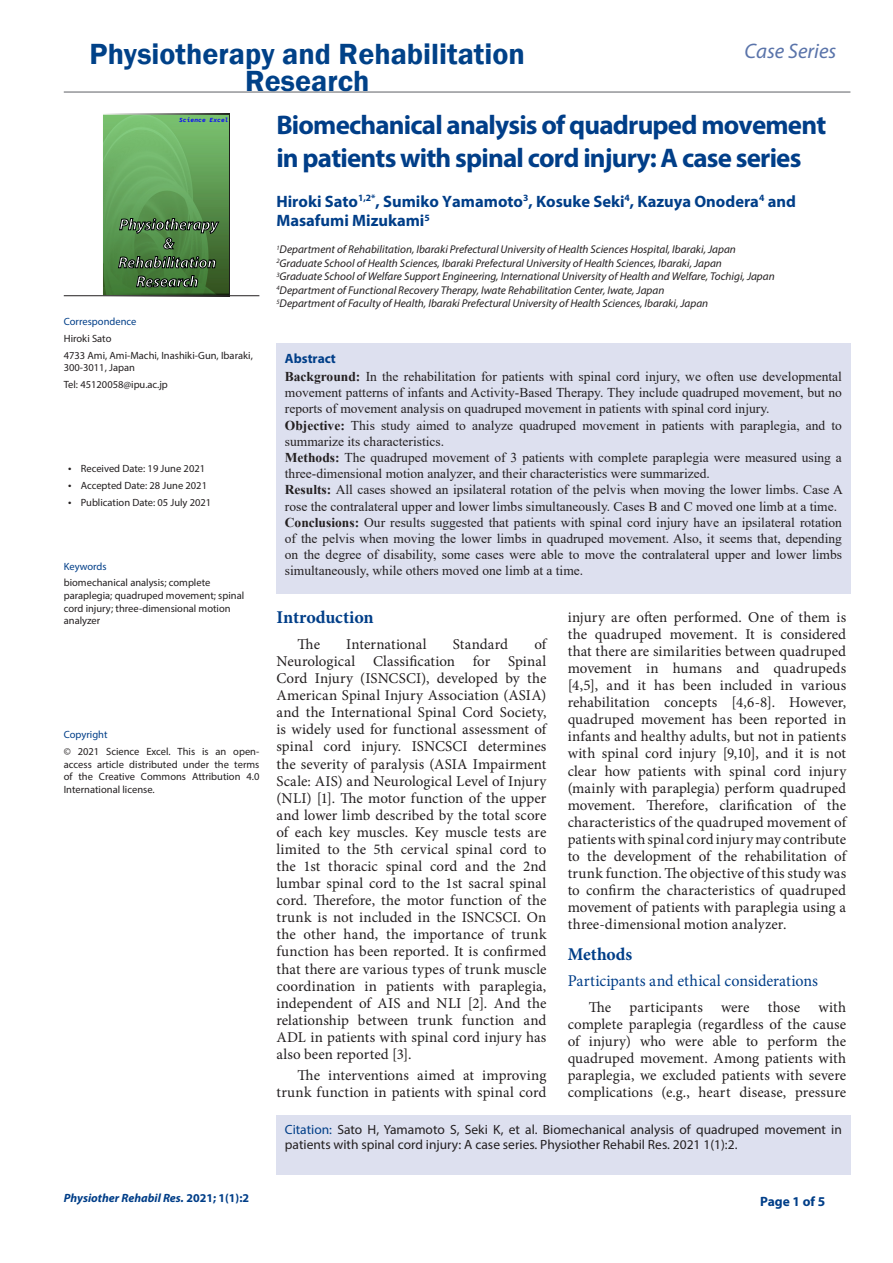
<style>
.page{position:relative;width:893px;height:1263px;background:#fff}
.page>*{position:absolute;margin:0;border:0;box-sizing:border-box;transform-origin:0 0}
.t1{font:600 30px "Franklin Gothic";color:#004188}
.t2{font:700 27px/33px "Myriad Pro";letter-spacing:-.03em;color:#003e88}
.t3{font:italic 21px "Myriad Pro";color:#5a74aa}
.t4{font:700 18px "Minion Pro";color:#003e88}
.t5{font:700 16.5px/19.8px "Myriad Pro";color:#003e88}
.t6{font:16.5px "Minion Pro";letter-spacing:.005em;color:#003e88}
.t7{font:italic 700 15.75px/19px "Myriad Pro";color:#fff;text-align:center}
.t8{font:15.75px "Myriad Pro";color:#000}
.t9{font:15px/17.1px "Minion Pro";letter-spacing:.005em;color:#231f20;text-align:justify}
.t10{font:13.5px/16.2px "Times New Roman";color:#231f20}
.t11{font:700 13.5px "Myriad Pro";color:#003e88}
.t12{font:13.35px/15px "Myriad Pro";color:#231f20}
.t13{font:italic 700 12px "Myriad Pro";color:#003e88}
.t14{font:italic 11.25px "Myriad Pro";color:#231f20}
.t15{font:10.5px/12.6px "Myriad Pro";color:#231f20}
.t16{font:10.5px "Myriad Pro";color:#003e88}
.t17{font:italic 6.3px "Source Code Variable";color:#0808f9}
.s1{font-size:12px}
.s2{font-weight:700}
.s3{color:#003e88}
.s4{font-style:normal}
</style>
<div class="page">
<div style="left:276px;top:1115px;width:574px;height:60px;background:#dde0ef"></div>
<img style="left:104px;top:116px;width:124px;height:178px">
<svg style="left:119px;top:218px;width:100px;height:31px;background:#42713b"></svg>
<svg style="left:118px;top:256px;width:98px;height:12px"></svg>
<svg style="left:136px;top:275px;width:62px;height:12px"></svg>
<div style="left:102px;top:114px;width:128px;height:182px;border:1px solid #fff"></div>
<hr style="left:64px;top:295px;width:195px;height:1px;background:#231f20">
<hr style="left:64px;top:91px;width:786px;height:2px;background:#939598">
<div style="left:276px;top:343px;width:574px;height:250px;background:#dde0ef"></div>
<h1 class="t1" style="left:90px;top:35px;width:437px">Physiotherapy and Rehabilitation</h1>
<h3 class="t3" style="left:744px;top:38px;width:93px">Case Series</h3>
<h1 class="t1" style="left:245px;top:62px;width:126px">Research</h1>
<p class="t2" style="left:276px;top:108px;width:551px">Biomechanical analysis of quadruped movement in patients with spinal cord injury: A case series</p>
<p class="t5" style="left:276px;top:191px;width:521px">Hiroki Sato<sup>1,2*</sup>, Sumiko Yamamoto<sup>3</sup>, Kosuke Seki<sup>4</sup>, Kazuya Onodera<sup>4</sup> and<br>Masafumi Mizukami<sup>5</sup></p>
<p class="t14" style="left:276px;top:243px;width:461px"><sup>1</sup>Department of Rehabilitation, Ibaraki Prefectural University of Health Sciences Hospital, Ibaraki, Japan</p>
<p class="t14" style="left:276px;top:256px;width:447px"><sup>2</sup>Graduate School of Health Sciences, Ibaraki Prefectural University of Health Sciences, Ibaraki, Japan</p>
<p class="t14" style="left:276px;top:270px;width:500px"><sup>3</sup>Graduate School of Welfare Support Engineering, International University of Health and Welfare, Tochigi, Japan</p>
<p class="t14" style="left:276px;top:283px;width:389px"><sup>4</sup>Department of Functional Recovery Therapy, Iwate Rehabilitation Center, Iwate, Japan</p>
<p class="t14" style="left:276px;top:297px;width:433px"><sup>5</sup>Department of Faculty of Health, Ibaraki Prefectural University of Health Sciences, Ibaraki, Japan</p>
<p class="t17" style="left:179px;top:115px;width:51px">Science Excel</p>
<p class="t7" style="left:118px;top:214px;width:101px">Physiotherapy &amp;<br>Rehabilitation<br>Research</p>
<p class="t8" style="left:230px;top:238px;width:88px">Lorem ipsum</p>
<p class="t16" style="left:64px;top:315px;width:74px">Correspondence</p>
<p class="t15" style="left:64px;top:332px;width:49px">Hiroki Sato</p>
<p class="t15" style="left:64px;top:349px;width:191px">4733 Ami, Ami-Machi, Inashiki-Gun, Ibaraki,<br>300-3011, Japan</p>
<p class="t15" style="left:64px;top:378px;width:106px">Tel: 45120058@ipu.ac.jp</p>
<p class="t15" style="left:68px;top:462px;width:139px"><span class="s1">•</span> Received Date: 19 June 2021</p>
<p class="t15" style="left:68px;top:479px;width:141px"><span class="s1">•</span> Accepted Date: 28 June 2021</p>
<p class="t15" style="left:68px;top:496px;width:145px"><span class="s1">•</span> Publication Date: 05 July 2021</p>
<p class="t16" style="left:64px;top:559px;width:44px">Keywords</p>
<p class="t15" style="left:64px;top:576px;width:182px">biomechanical analysis; complete paraplegia; quadruped movement; spinal cord injury; three-dimensional motion analyzer</p>
<p class="t16" style="left:64px;top:728px;width:45px">Copyright</p>
<p class="t15" style="left:64px;top:745px;width:197px;text-align:justify">© 2021 Science Excel. This is an open&shy;access article distributed under the terms of the Creative Commons Attribution 4.0<br>International license.</p>
<p class="t11" style="left:285px;top:349px;width:53px">Abstract</p>
<p class="t10" style="left:285px;top:368px;width:559px;text-align:justify"><span class="s2">Background:</span> In the rehabilitation for patients with spinal cord injury, we often use developmental movement patterns of infants and Activity-Based Therapy. They include quadruped movement, but no reports of movement analysis on quadruped movement in patients with spinal cord injury.</p>
<p class="t10" style="left:285px;top:417px;width:559px"><span class="s2">Objective:</span> This study aimed to analyze quadruped movement in patients with paraplegia, and to summarize its characteristics.</p>
<p class="t10" style="left:285px;top:449px;width:559px"><span class="s2">Methods:</span> The quadruped movement of 3 patients with complete paraplegia were measured using a three-dimensional motion analyzer, and their characteristics were summarized.</p>
<p class="t10" style="left:285px;top:481px;width:559px"><span class="s2">Results:</span> All cases showed an ipsilateral rotation of the pelvis when moving the lower limbs. Case A rose the contralateral upper and lower limbs simultaneously. Cases B and C moved one limb at a time.</p>
<p class="t10" style="left:285px;top:514px;width:559px;text-align:justify"><span class="s2">Conclusions:</span> Our results suggested that patients with spinal cord injury have an ipsilateral rotation of the pelvis when moving the lower limbs in quadruped movement. Also, it seems that, depending on the degree of disability, some cases were able to move the contralateral upper and lower limbs simultaneously, while others moved one limb at a time.</p>
<p class="t4" style="left:276px;top:605px;width:99px">Introduction</p>
<p class="t9" style="left:298px;top:636px;width:24px">The</p>
<p class="t9" style="left:346px;top:636px;width:82px">International</p>
<p class="t9" style="left:453px;top:636px;width:57px">Standard</p>
<p class="t9" style="left:276px;top:636px;width:272px;text-indent:258px">of Neurological Classification for Spinal Cord Injury (ISNCSCI), developed by the American Spinal Injury Association (ASIA) and the International Spinal Cord Society, is widely used for functional assessment of spinal cord injury. ISNCSCI determines the severity of paralysis (ASIA Impairment Scale: AIS) and Neurological Level of Injury (NLI) [1]. The motor function of the upper and lower limb described by the total score of each key muscles. Key muscle tests are limited to the 5th cervical spinal cord to the 1st thoracic spinal cord and the 2nd lumbar spinal cord to the 1st sacral spinal cord. Therefore, the motor function of the trunk is not included in the ISNCSCI. On the other hand, the importance of trunk function has been reported. It is confirmed that there are various types of trunk muscle coordination in patients with paraplegia, independent of AIS and NLI [2]. And the relationship between trunk function and ADL in patients with spinal cord injury has also been reported [3].</p>
<p class="t9" style="left:276px;top:1067px;width:272px;text-align:right">The interventions aimed at improving trunk function in patients with spinal cord</p>
<p class="t9" style="left:568px;top:608px;width:280px">injury are often performed. One of them is the quadruped movement. It is considered that there are similarities between quadruped movement in humans and quadrupeds [4,5], and it has been included in various rehabilitation concepts [4,6-8]. However, quadruped movement has been reported in infants and healthy adults, but not in patients with spinal cord injury [9,10], and it is not clear how patients with spinal cord injury (mainly with paraplegia) perform quadruped movement. Therefore, clarification of the characteristics of the quadruped movement of patients with spinal cord injury may contribute to the development of the rehabilitation of trunk function. The objective of this study was to confirm the characteristics of quadruped movement of patients with paraplegia using a three-dimensional motion analyzer.</p>
<p class="t4" style="left:568px;top:941px;width:66px">Methods</p>
<p class="t6" style="left:568px;top:970px;width:252px">Participants and ethical considerations</p>
<p class="t9" style="left:568px;top:999px;width:280px;text-indent:21px">The participants were those with complete paraplegia (regardless of the cause of injury) who were able to perform the quadruped movement. Among patients with paraplegia, we excluded patients with severe complications (e.g., heart disease, pressure</p>
<p class="t12" style="left:285px;top:1122px;width:559px"><span class="s3">Citation:</span> Sato H, Yamamoto S, Seki K, et al. Biomechanical analysis of quadruped movement in patients with spinal cord injury: A case series. Physiother Rehabil Res. 2021 1(1):2.</p>
<p class="t13" style="left:64px;top:1190px;width:187px">Physiother Rehabil Res. <span class="s4">2021; 1(1):2</span></p>
<p class="t11" style="left:760px;top:1192px;width:67px">Page 1 of 5</p>
</div>
